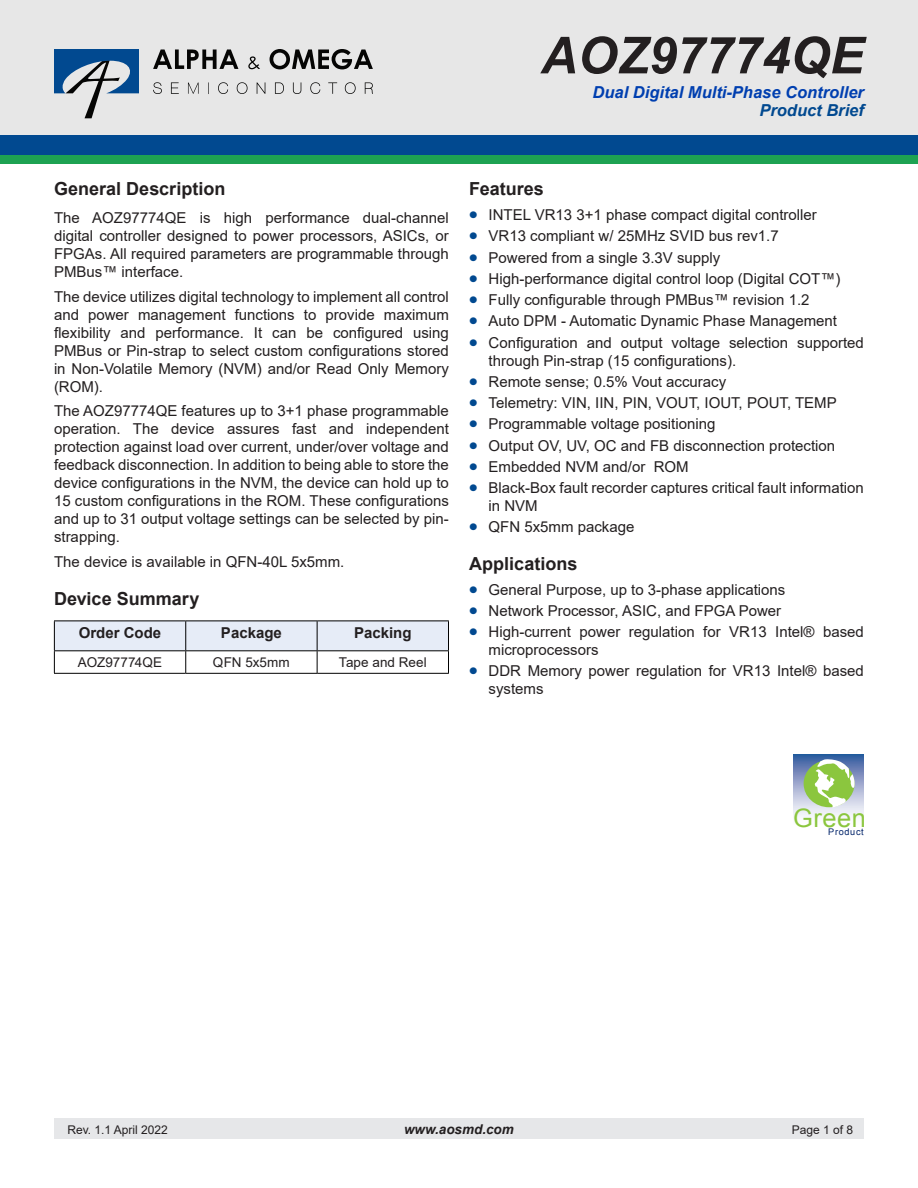
<style>
.page{position:relative;width:918px;height:1188px;background:#fff}
.page>*{position:absolute;margin:0;border:0;box-sizing:border-box;transform-origin:0 0}
.t1{font:italic 700 51px "Arial";color:#231f20}
.t2{font:25.5px "Arial";letter-spacing:.02em;color:#8bc63e}
.t3{font:700 18px "Arial";color:#231f20}
.t4{font:italic 700 16.5px/18px "Arial";color:#003fb0;text-align:right}
.Body_text{font:15px/18px "Arial";color:#231f20}
.Table_title_9pt-B{font:700 15px "Arial";color:#231f20}
.Table_text_9pt{font:13.5px "Arial";letter-spacing:.005em;color:#231f20}
.t5{font:italic 700 13.5px "Arial";color:#231f20}
.t6{font:12px "Arial";color:#231f20}
.t7{font:9.15px "Arial";letter-spacing:.075em;color:#002369}
.s1{color:#014990}
.s2{font-weight:700;font-size:24px;color:#014990}
</style>
<div class="page">
<div style="left:0;top:0;width:918px;height:142px;background:#e7e7e7"></div>
<div style="left:0;top:136px;width:918px;height:19px;background:#014990"></div>
<div style="left:0;top:155px;width:918px;height:9px;background:#1da252"></div>
<div style="left:54px;top:1119px;width:810px;height:20px;background:#e6e7e9"></div>
<svg style="left:54px;top:621px;width:395px;height:52px"></svg>
<hr style="left:54px;top:673px;width:132px;height:1px;background:#000">
<hr style="left:186px;top:673px;width:131px;height:1px;background:#000">
<hr style="left:317px;top:673px;width:132px;height:1px;background:#000">
<svg style="left:794px;top:755px;width:70px;height:61px;background:#a1b1d0"></svg>
<div style="left:804px;top:760px;width:51px;height:47px;background:#8bc63e;border-radius:50%"></div>
<svg style="left:814px;top:759px;width:41px;height:49px"></svg>
<svg style="left:153px;top:49px;width:85px;height:20px"></svg>
<svg style="left:248px;top:56px;width:12px;height:13px"></svg>
<svg style="left:270px;top:49px;width:103px;height:20px"></svg>
<svg style="left:54px;top:49px;width:85px;height:69px"></svg>
<svg style="left:153px;top:82px;width:9px;height:12px"></svg>
<svg style="left:171px;top:82px;width:8px;height:12px"></svg>
<svg style="left:188px;top:83px;width:11px;height:11px"></svg>
<svg style="left:208px;top:82px;width:1px;height:12px"></svg>
<svg style="left:218px;top:82px;width:10px;height:12px"></svg>
<svg style="left:237px;top:82px;width:11px;height:12px"></svg>
<svg style="left:257px;top:82px;width:8px;height:12px"></svg>
<svg style="left:275px;top:82px;width:9px;height:12px"></svg>
<svg style="left:293px;top:82px;width:8px;height:12px"></svg>
<svg style="left:310px;top:82px;width:10px;height:12px"></svg>
<svg style="left:328px;top:82px;width:9px;height:12px"></svg>
<svg style="left:345px;top:82px;width:11px;height:12px"></svg>
<svg style="left:365px;top:82px;width:8px;height:12px"></svg>
<p class="t1" style="left:541px;top:21px;width:325px">AOZ97774QE</p>
<p class="t4" style="left:593px;top:84px;width:273px">Dual Digital Multi-Phase Controller<br><span class="s1">Product Brief</span></p>
<h1 class="t3" style="left:54px;top:176px;width:173px">General Description</h1>
<p class="Body_text" style="left:54px;top:209px;width:396px;text-align:justify">The AOZ97774QE is high performance dual-channel digital controller designed to power processors, ASICs, or FPGAs. All required parameters are programmable through PMBus™ interface.</p>
<p class="Body_text" style="left:54px;top:287px;width:396px;text-align:justify">The device utilizes digital technology to implement all control and power management functions to provide maximum flexibility and performance. It can be configured using PMBus or Pin-strap to select custom configurations stored in Non-Volatile Memory (NVM) and/or Read Only Memory (ROM).</p>
<p class="Body_text" style="left:54px;top:402px;width:396px;text-align:justify">The AOZ97774QE features up to 3+1 phase programmable operation. The device assures fast and independent protection against load over current, under/over voltage and feedback disconnection. In addition to being able to store the device configurations in the NVM, the device can hold up to 15 custom configurations in the ROM. These configurations and up to 31 output voltage settings can be selected by pin&shy;strapping.</p>
<p class="Body_text" style="left:54px;top:552px;width:292px">The device is available in QFN-40L 5x5mm.</p>
<h1 class="t3" style="left:54px;top:586px;width:147px">Device Summary</h1>
<p class="Table_title_9pt-B" style="left:79px;top:622px;width:84px">Order Code</p>
<p class="Table_title_9pt-B" style="left:221px;top:622px;width:62px">Package</p>
<p class="Table_title_9pt-B" style="left:354px;top:622px;width:59px">Packing</p>
<p class="Table_text_9pt" style="left:78px;top:653px;width:86px">AOZ97774QE</p>
<p class="Table_text_9pt" style="left:213px;top:653px;width:78px">QFN 5x5mm</p>
<p class="Table_text_9pt" style="left:339px;top:653px;width:90px">Tape and Reel</p>
<h1 class="t3" style="left:469px;top:176px;width:76px">Features</h1>
<p class="Body_text" style="left:469px;top:206px;width:349px"><span class="s2">•</span> INTEL VR13 3+1 phase compact digital controller</p>
<p class="Body_text" style="left:469px;top:227px;width:311px"><span class="s2">•</span> VR13 compliant w/ 25MHz SVID bus rev1.7</p>
<p class="Body_text" style="left:469px;top:248px;width:253px"><span class="s2">•</span> Powered from a single 3.3V supply</p>
<p class="Body_text" style="left:469px;top:269px;width:373px"><span class="s2">•</span> High-performance digital control loop (Digital COT™)</p>
<p class="Body_text" style="left:469px;top:291px;width:342px"><span class="s2">•</span> Fully configurable through PMBus™ revision 1.2</p>
<p class="Body_text" style="left:469px;top:312px;width:369px"><span class="s2">•</span> Auto DPM - Automatic Dynamic Phase Management</p>
<p class="Body_text" style="left:489px;top:333px;width:377px;text-indent:-20px"><span class="s2">•</span> Configuration and output voltage selection supported through Pin-strap (15 configurations).</p>
<p class="Body_text" style="left:469px;top:372px;width:259px"><span class="s2">•</span> Remote sense; 0.5% Vout accuracy</p>
<p class="Body_text" style="left:469px;top:394px;width:369px"><span class="s2">•</span> Telemetry: VIN, IIN, PIN, VOUT, IOUT, POUT, TEMP</p>
<p class="Body_text" style="left:469px;top:415px;width:248px"><span class="s2">•</span> Programmable voltage positioning</p>
<p class="Body_text" style="left:469px;top:436px;width:368px"><span class="s2">•</span> Output OV, UV, OC and FB disconnection protection</p>
<p class="Body_text" style="left:469px;top:457px;width:221px"><span class="s2">•</span> Embedded NVM and/or ROM</p>
<p class="Body_text" style="left:489px;top:479px;width:377px;text-indent:-20px"><span class="s2">•</span> Black-Box fault recorder captures critical fault information in NVM</p>
<p class="Body_text" style="left:469px;top:518px;width:167px"><span class="s2">•</span> QFN 5x5mm package</p>
<h1 class="t3" style="left:469px;top:551px;width:110px">Applications</h1>
<p class="Body_text" style="left:469px;top:580px;width:318px"><span class="s2">•</span> General Purpose, up to 3-phase applications</p>
<p class="Body_text" style="left:469px;top:602px;width:314px"><span class="s2">•</span> Network Processor, ASIC, and FPGA Power</p>
<p class="Body_text" style="left:489px;top:623px;width:377px;text-indent:-20px"><span class="s2">•</span> High-current power regulation for VR13 Intel® based microprocessors</p>
<p class="Body_text" style="left:489px;top:662px;width:377px;text-indent:-20px"><span class="s2">•</span> DDR Memory power regulation for VR13 Intel® based systems</p>
<p class="t2" style="left:793px;top:804px;width:74px">Green</p>
<p class="t7" style="left:828px;top:827px;width:37px">Product</p>
<p class="t6" style="left:68px;top:1121px;width:102px">Rev. 1.1 April 2022</p>
<p class="t5" style="left:404px;top:1120px;width:111px">www.aosmd.com</p>
<p class="t6" style="left:792px;top:1121px;width:63px">Page 1 of 8</p>
</div>
